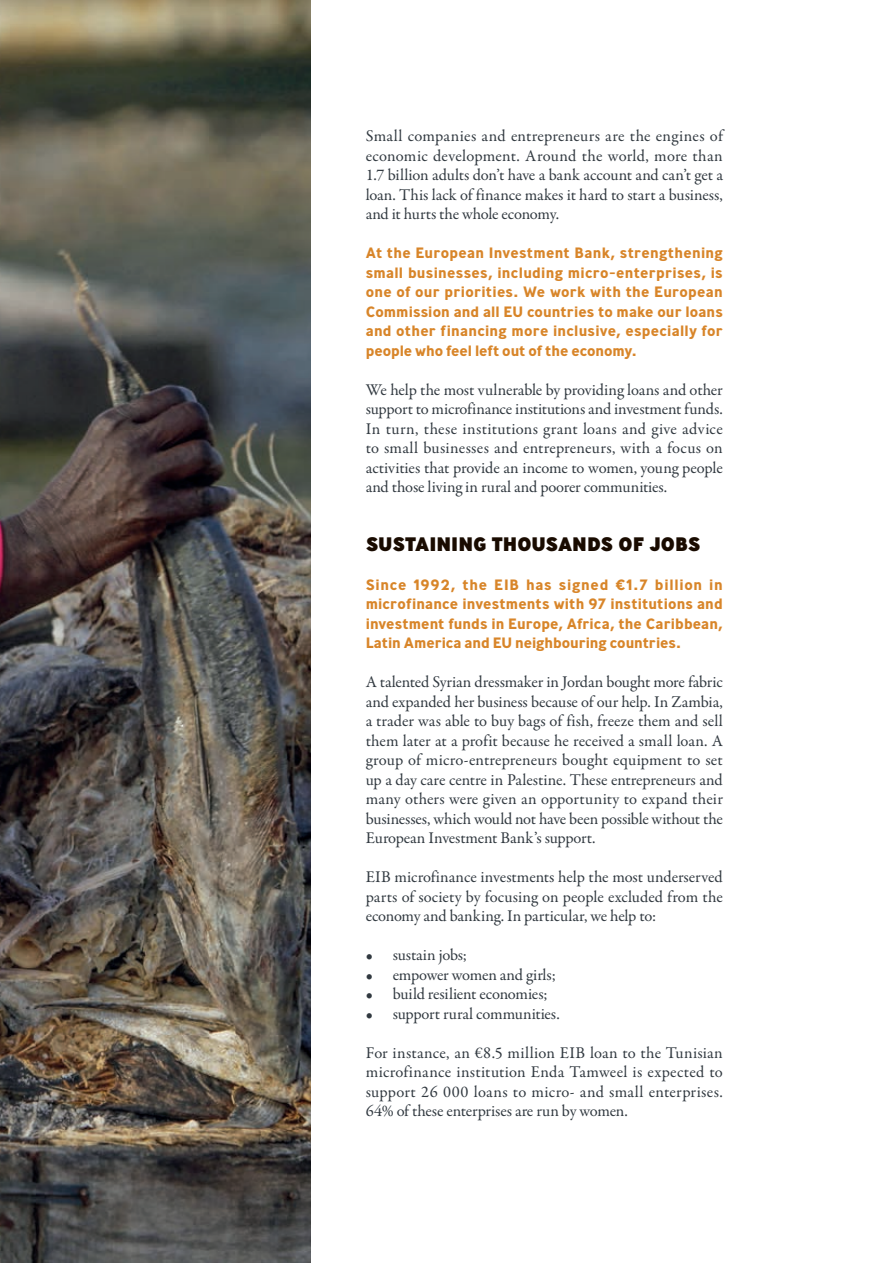
<style>
.page{position:relative;width:893px;height:1263px;background:#fff}
.page>*{position:absolute;margin:0;border:0;box-sizing:border-box;transform-origin:0 0}
._01_Titre_01{font:800 19.5px "Ministry";color:#190b00}
._02_Texte{font:16.5px/19.5px "Garamond Premr Pro";letter-spacing:-.01em;color:#313940;text-align:justify}
._02_Texte-2{font:700 15px/19.5px "Ministry";letter-spacing:-.005em;color:#d88529;text-align:justify}
._01_Titre_01-2{font:700 15px/19.5px "Ministry";letter-spacing:-.005em;color:#d88529;text-align:justify}
</style>
<div class="page">
<img style="left:0;top:0;width:310px;height:1263px">
<p class="_02_Texte" style="left:366px;top:127px;width:359px">Small companies and entrepreneurs are the engines of economic development. Around the world, more than 1.7 billion adults don’t have a bank account and can’t get a loan. This lack of finance makes it hard to start a business, and it hurts the whole economy.</p>
<p class="_02_Texte-2" style="left:366px;top:243px;width:359px">At the European Investment Bank, strengthening small businesses, including micro-enterprises, is one of our priorities. We work with the European Commission and all EU countries to make our loans and other financing more inclusive, especially for people who feel left out of the economy.</p>
<p class="_02_Texte" style="left:366px;top:380px;width:359px">We help the most vulnerable by providing loans and other support to microfinance institutions and investment funds.<br>In turn, these institutions grant loans and give advice to small businesses and entrepreneurs, with a focus on activities that provide an income to women, young people and those living in rural and poorer communities.</p>
<p class="_01_Titre_01" style="left:366px;top:530px;width:336px">SUSTAINING THOUSANDS OF JOBS</p>
<p class="_01_Titre_01-2" style="left:366px;top:574px;width:359px">Since 1992, the EIB has signed €1.7 billion in microfinance investments with 97 institutions and investment funds in Europe, Africa, the Caribbean, Latin America and EU neighbouring countries.</p>
<p class="_02_Texte" style="left:366px;top:673px;width:359px">A talented Syrian dressmaker in Jordan bought more fabric and expanded her business because of our help. In Zambia, a trader was able to buy bags of fish, freeze them and sell them later at a profit because he received a small loan. A group of micro-entrepreneurs bought equipment to set up a day care centre in Palestine. These entrepreneurs and many others were given an opportunity to expand their businesses, which would not have been possible without the European Investment Bank’s support.</p>
<p class="_02_Texte" style="left:366px;top:868px;width:359px">EIB microfinance investments help the most underserved parts of society by focusing on people excluded from the economy and banking. In particular, we help to:</p>
<p class="_02_Texte" style="left:366px;top:946px;width:103px">• sustain jobs;</p>
<p class="_02_Texte" style="left:366px;top:965px;width:192px">• empower women and girls;</p>
<p class="_02_Texte" style="left:366px;top:985px;width:183px">• build resilient economies;</p>
<p class="_02_Texte" style="left:366px;top:1004px;width:195px">• support rural communities.</p>
<p class="_02_Texte" style="left:366px;top:1043px;width:359px">For instance, an €8.5 million EIB loan to the Tunisian microfinance institution Enda Tamweel is expected to support 26 000 loans to micro- and small enterprises.<br>64% of these enterprises are run by women.</p>
</div>
